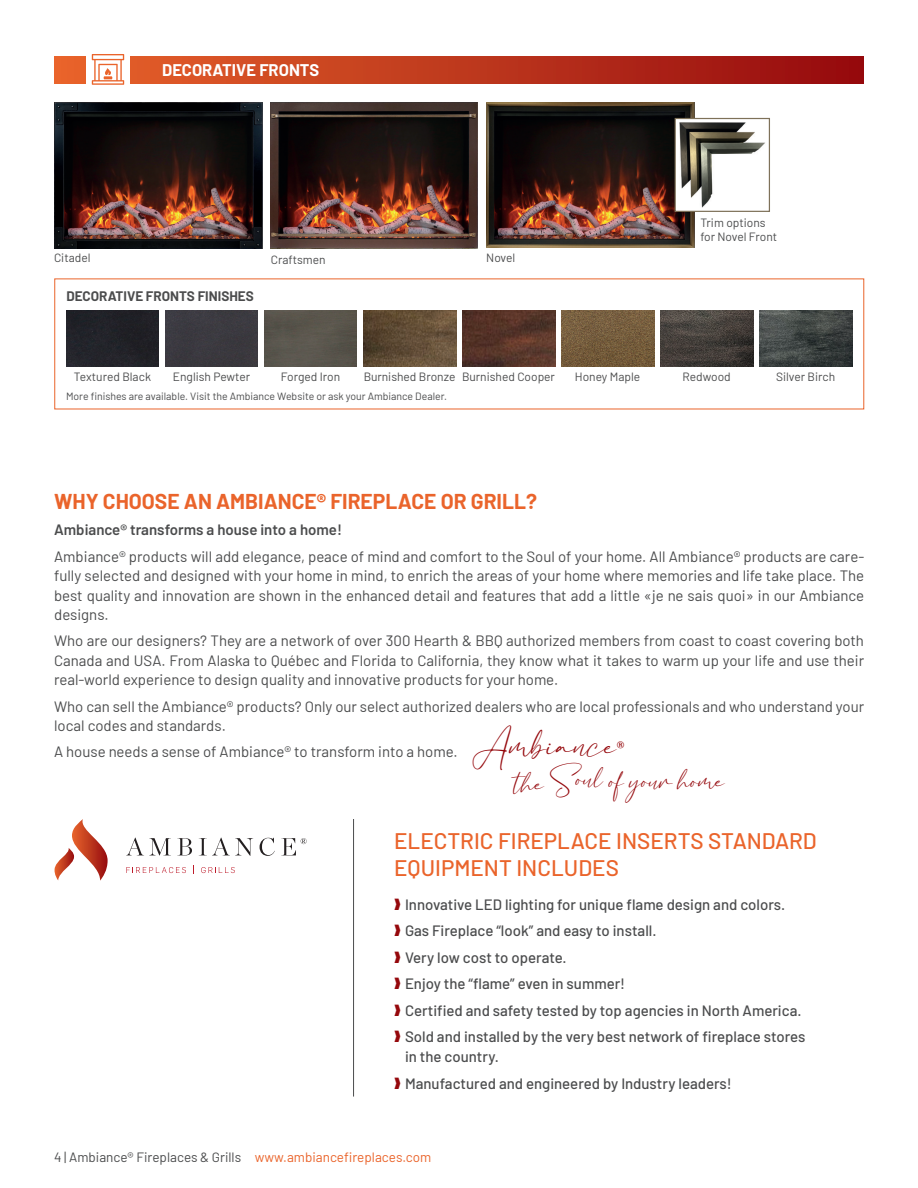
<style>
.page{position:relative;width:918px;height:1188px;background:#fff}
.page>*{position:absolute;margin:0;border:0;box-sizing:border-box;transform-origin:0 0}
.t1{font:35.7px "Bacalisties";color:#95080c}
.t2{font:27.6px "Bacalisties";color:#95080c}
.t3{font:500 22.5px/27px "Barlow";color:#ea642b}
.t4{font:700 21px "Barlow";color:#ea642b}
.t5{font:700 16.5px "Barlow";color:#fff}
.t6{font:15px/19.5px "Barlow";color:#4b4c4d;text-align:justify}
.t7{font:500 15px/26.5px "Barlow";color:#4b4c4d}
.t8{font:600 15px "Barlow";color:#4b4c4d}
.t9{font:13.5px "Barlow";color:#4b4c4d}
.t10{font:700 13.5px "Barlow";color:#4b4c4d}
.t11{font:500 12.3px "Playfair Display";color:#95080c}
.t12{font:12px/14.4px "Barlow";color:#4b4c4d}
.t13{font:10.5px "Barlow";color:#4b4c4d}
.s1{color:#95080c}
.s2{color:#ea642b}
</style>
<div class="page">
<img style="left:54px;top:103px;width:209px;height:145px">
<img style="left:271px;top:103px;width:207px;height:145px">
<img style="left:486px;top:103px;width:209px;height:145px">
<hr style="left:353px;top:819px;width:1px;height:278px;background:#4b4c4d">
<div style="left:54px;top:56px;width:810px;height:27px;background:linear-gradient(to right,#e8652b,#950a0e)"></div>
<div style="left:86px;top:54px;width:44px;height:31px;background:#fff"></div>
<svg style="left:92px;top:54px;width:32px;height:31px"></svg>
<div style="left:66px;top:310px;width:93px;height:56px;background:#212228"></div>
<div style="left:165px;top:310px;width:93px;height:56px;background:#3b3940"></div>
<div style="left:264px;top:310px;width:93px;height:56px;background:#59554c"></div>
<img style="left:363px;top:310px;width:93px;height:56px">
<img style="left:462px;top:310px;width:93px;height:56px">
<img style="left:561px;top:310px;width:93px;height:56px">
<img style="left:660px;top:310px;width:93px;height:56px">
<img style="left:759px;top:310px;width:93px;height:56px">
<div style="left:675px;top:119px;width:94px;height:92px;background:#fff"></div>
<img style="left:680px;top:123px;width:85px;height:84px">
<div style="left:675px;top:118px;width:95px;height:94px;border:1px solid #7e7159"></div>
<svg style="left:54px;top:819px;width:54px;height:62px"></svg>
<svg style="left:126px;top:838px;width:45px;height:18px"></svg>
<svg style="left:177px;top:838px;width:15px;height:17px"></svg>
<svg style="left:199px;top:838px;width:54px;height:18px"></svg>
<svg style="left:260px;top:838px;width:15px;height:18px"></svg>
<svg style="left:126px;top:867px;width:60px;height:6px"></svg>
<svg style="left:201px;top:867px;width:34px;height:6px"></svg>
<svg style="left:281px;top:838px;width:26px;height:17px"></svg>
<p class="t5" style="left:162px;top:58px;width:159px">DECORATIVE FRONTS</p>
<p class="t12" style="left:54px;top:250px;width:38px">Citadel</p>
<p class="t12" style="left:271px;top:251px;width:56px">Craftsmen</p>
<p class="t12" style="left:486px;top:250px;width:31px">Novel</p>
<p class="t10" style="left:66px;top:287px;width:189px">DECORATIVE FRONTS FINISHES</p>
<p class="t12" style="left:700px;top:215px;width:78px">Trim options for Novel Front</p>
<p class="t12" style="left:74px;top:368px;width:79px">Textured Black</p>
<p class="t12" style="left:173px;top:368px;width:79px">English Pewter</p>
<p class="t12" style="left:281px;top:368px;width:61px">Forged Iron</p>
<p class="t12" style="left:364px;top:368px;width:193px">Burnished Bronze Burnished Cooper</p>
<p class="t12" style="left:575px;top:368px;width:67px">Honey Maple</p>
<p class="t12" style="left:682px;top:368px;width:50px">Redwood</p>
<p class="t12" style="left:776px;top:368px;width:61px">Silver Birch</p>
<p class="t13" style="left:66px;top:389px;width:383px">More finishes are available. Visit the Ambiance Website or ask your Ambiance Dealer.</p>
<h3 class="t4" style="left:54px;top:486px;width:484px">WHY CHOOSE AN AMBIANCE® FIREPLACE OR GRILL?</h3>
<p class="t8" style="left:54px;top:519px;width:289px">Ambiance® transforms a house into a home!</p>
<p class="t6" style="left:54px;top:545px;width:812px">Ambiance® products will add elegance, peace of mind and comfort to the Soul of your home. All Ambiance® products are care&shy;fully selected and designed with your home in mind, to enrich the areas of your home where memories and life take place. The best quality and innovation are shown in the enhanced detail and features that add a little «je ne sais quoi» in our Ambiance designs.</p>
<p class="t6" style="left:54px;top:630px;width:812px">Who are our designers? They are a network of over 300 Hearth &amp; BBQ authorized members from coast to coast covering both Canada and USA. From Alaska to Québec and Florida to California, they know what it takes to warm up your life and use their real-world experience to design quality and innovative products for your home.</p>
<p class="t6" style="left:54px;top:695px;width:812px">Who can sell the Ambiance® products? Only our select authorized dealers who are local professionals and who understand your local codes and standards.</p>
<p class="t6" style="left:54px;top:741px;width:405px">A house needs a sense of Ambiance® to transform into a home.</p>
<h1 class="t1" style="left:473px;top:716px;width:145px">Ambiance</h1>
<p class="t11" style="left:617px;top:736px;width:10px">®</p>
<h2 class="t2" style="left:514px;top:757px;width:212px">the Soul of your home</h2>
<h3 class="t3" style="left:394px;top:826px;width:424px">ELECTRIC FIREPLACE INSERTS STANDARD<br>EQUIPMENT INCLUDES</h3>
<p class="t7" style="left:394px;top:890px;width:413px"><span class="s1">❱</span> Innovative LED lighting for unique flame design and colors.<br><span class="s1">❱</span> Gas Fireplace “look” and easy to install.<br><span class="s1">❱</span> Very low cost to operate.<br><span class="s1">❱</span> Enjoy the “flame” even in summer!<br><span class="s1">❱</span> Certified and safety tested by top agencies in North America. <span class="s1">❱</span> Sold and installed by the very best network of fireplace stores</p>
<p class="t7" style="left:394px;top:1042px;width:339px;text-indent:11px">in the country.<br><span class="s1">❱</span> Manufactured and engineered by Industry leaders!</p>
<p class="t9" style="left:54px;top:1147px;width:379px">4 | Ambiance® Fireplaces &amp; Grills <span class="s2">www.ambiancefireplaces.com</span></p>
</div>
